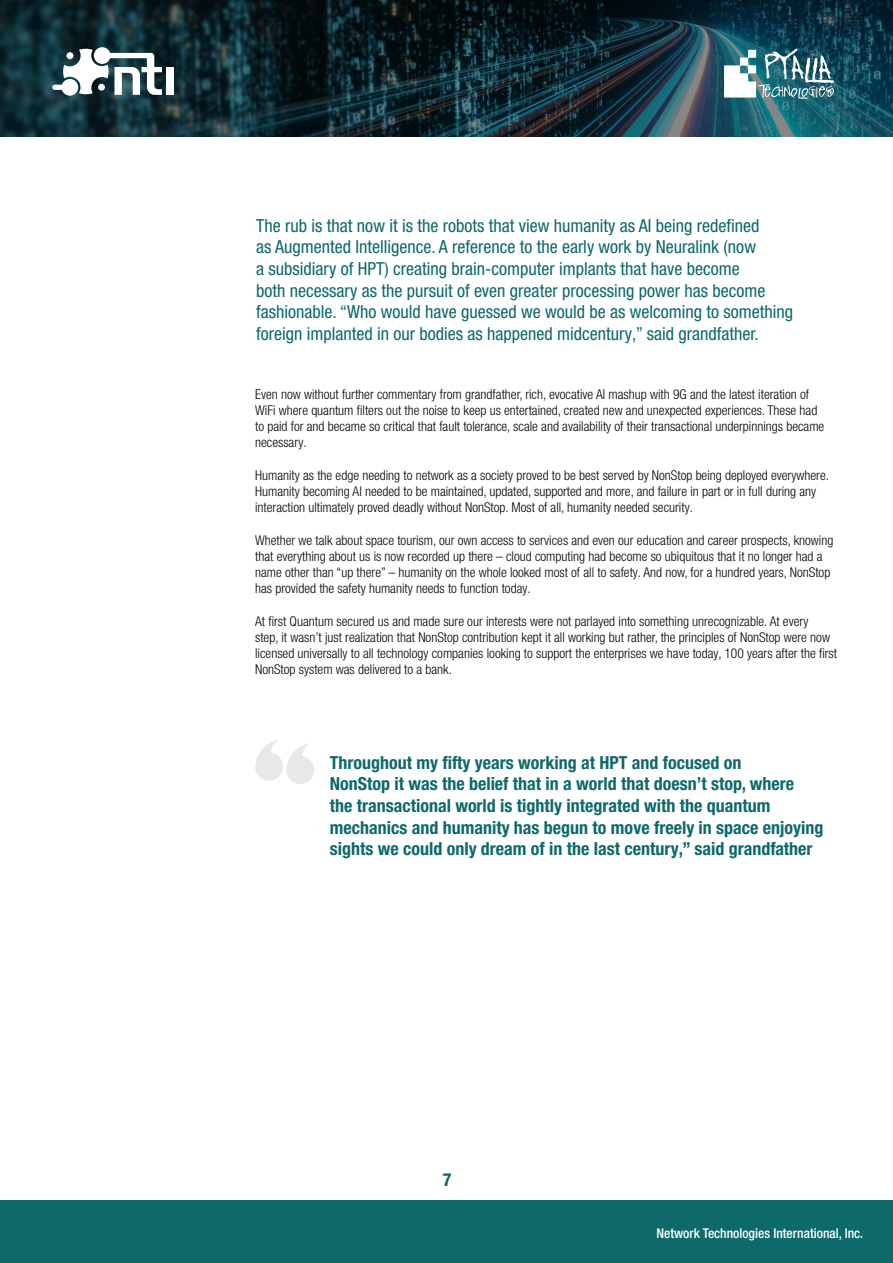
<style>
.page{position:relative;width:893px;height:1263px;background:#fff}
.page>*{position:absolute;margin:0;border:0;box-sizing:border-box;transform-origin:0 0}
.t1{font:condensed 18px/21.6px "Helvetica Neue LT Pro";color:#0d696a}
.t2{font:700 condensed 18px/21.6px "Helvetica Neue LT Pro";color:#0d696a}
.text{font:300 condensed 13.5px/16.2px "Helvetica Neue LT Pro";color:#040503}
.t3{font:500 condensed 13.5px "Helvetica Neue LT Pro";color:#fff}
</style>
<div class="page">
<div style="left:0;top:1200px;width:893px;height:63px;background:#0d696a"></div>
<svg style="left:0;top:0;width:893px;height:136px"></svg>
<svg style="left:722px;top:48px;width:119px;height:70px"></svg>
<div style="left:166px;top:67px;width:7px;height:28px;background:#fff"></div>
<svg style="left:37px;top:40px;width:125px;height:65px"></svg>
<svg style="left:255px;top:740px;width:59px;height:44px"></svg>
<p class="t1" style="left:256px;top:214px;width:538px">The rub is that now it is the robots that view humanity as AI being redefined<br>as Augmented Intelligence. A reference to the early work by Neuralink (now<br>a subsidiary of HPT) creating brain-computer implants that have become<br>both necessary as the pursuit of even greater processing power has become fashionable. “Who would have guessed we would be as welcoming to something foreign implanted in our bodies as happened midcentury,” said grandfather.</p>
<p class="text" style="left:255px;top:386px;width:571px">Even now without further commentary from grandfather, rich, evocative AI mashup with 9G and the latest iteration of WiFi where quantum filters out the noise to keep us entertained, created new and unexpected experiences. These had to paid for and became so critical that fault tolerance, scale and availability of their transactional underpinnings became necessary.</p>
<p class="text" style="left:255px;top:467px;width:575px">Humanity as the edge needing to network as a society proved to be best served by NonStop being deployed everywhere.<br>Humanity becoming AI needed to be maintained, updated, supported and more, and failure in part or in full during any interaction ultimately proved deadly without NonStop. Most of all, humanity needed security.</p>
<p class="text" style="left:255px;top:532px;width:580px">Whether we talk about space tourism, our own access to services and even our education and career prospects, knowing that everything about us is now recorded up there – cloud computing had become so ubiquitous that it no longer had a name other than “up there” – humanity on the whole looked most of all to safety. And now, for a hundred years, NonStop has provided the safety humanity needs to function today.</p>
<p class="text" style="left:255px;top:613px;width:583px">At first Quantum secured us and made sure our interests were not parlayed into something unrecognizable. At every<br>step, it wasn’t just realization that NonStop contribution kept it all working but rather, the principles of NonStop were now licensed universally to all technology companies looking to support the enterprises we have today, 100 years after the first NonStop system was delivered to a bank.</p>
<p class="t2" style="left:330px;top:752px;width:495px">Throughout my fifty years working at HPT and focused on<br>NonStop it was the belief that in a world that doesn’t stop, where<br>the transactional world is tightly integrated with the quantum mechanics and humanity has begun to move freely in space enjoying sights we could only dream of in the last century,” said grandfather</p>
<h1 class="t2" style="left:443px;top:1169px;width:10px">7</h1>
<p class="t3" style="left:656px;top:1225px;width:208px">Network Technologies International, Inc.</p>
</div>
